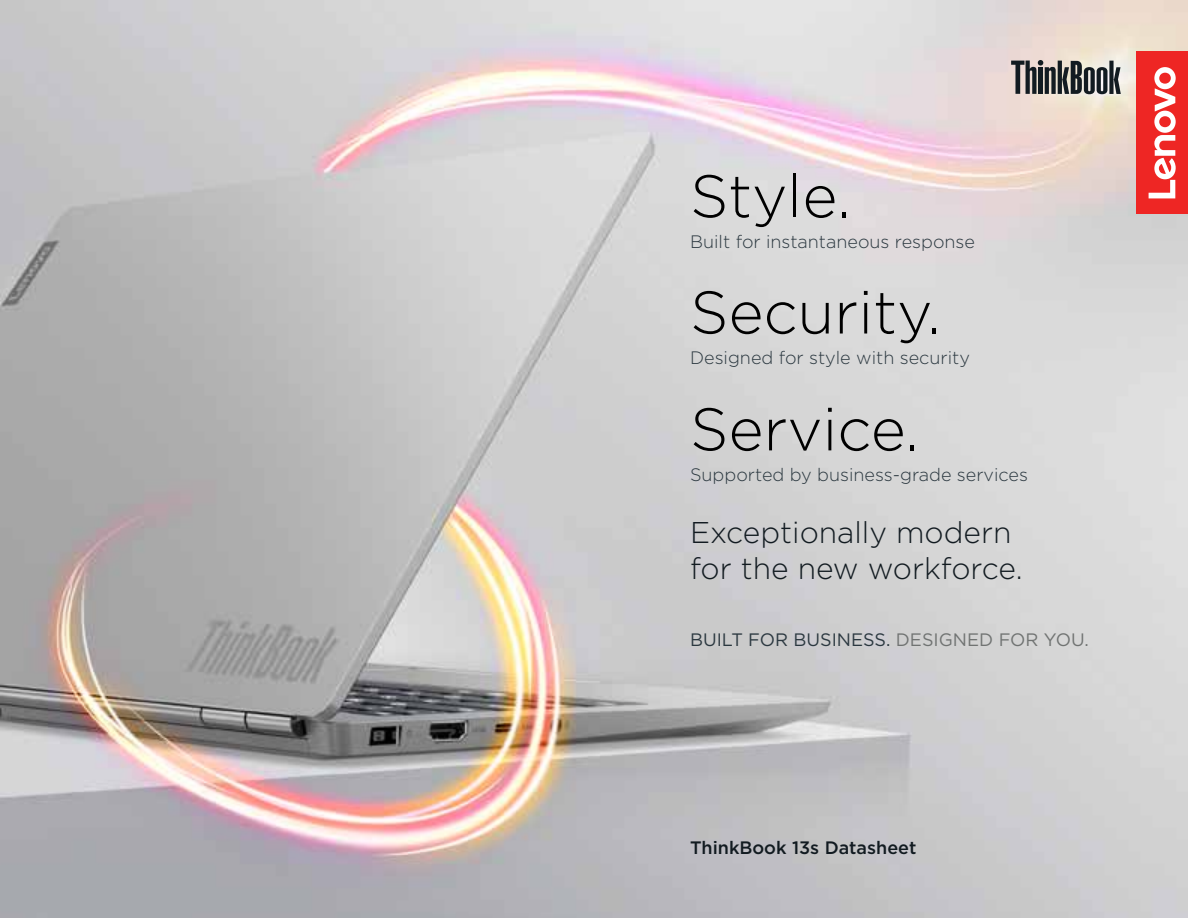
<style>
.page{position:relative;width:1188px;height:918px;background:#fff}
.page>*{position:absolute;margin:0;border:0;box-sizing:border-box;transform-origin:0 0}
.t1{font:300 60px/116.2px "Gotham";color:#000}
.t2{font:300 30px/36px "Gotham";color:#121b21}
.t3{font:300 18px "Gotham";color:#2b3840}
.t4{font:18px "Gotham";color:#2b3840}
.t5{font:500 18px "Gotham";color:#121b21}
.s1{color:#707372}
</style>
<div class="page">
<img style="left:0;top:0;width:1188px;height:918px">
<div style="left:1136px;top:52px;width:52px;height:162px;background:#ee2624"></div>
<svg style="left:1149px;top:67px;width:27px;height:131px"></svg>
<svg style="left:1011px;top:60px;width:110px;height:34px;background:#717271"></svg>
<h1 class="t1" style="left:690px;top:136px;width:253px">Style.<br>Security.</h1>
<p class="t3" style="left:690px;top:230px;width:286px">Built for instantaneous response</p>
<p class="t3" style="left:690px;top:347px;width:281px">Designed for style with security</p>
<h1 class="t1" style="left:690px;top:369px;width:230px">Service.</h1>
<p class="t3" style="left:690px;top:463px;width:339px">Supported by business-grade services</p>
<h2 class="t2" style="left:690px;top:513px;width:334px">Exceptionally modern for the new workforce.</h2>
<p class="t4" style="left:690px;top:628px;width:400px">BUILT FOR BUSINESS. <span class="s1">DESIGNED FOR YOU.</span></p>
<p class="t5" style="left:690px;top:836px;width:228px">ThinkBook 13s Datasheet</p>
</div>
